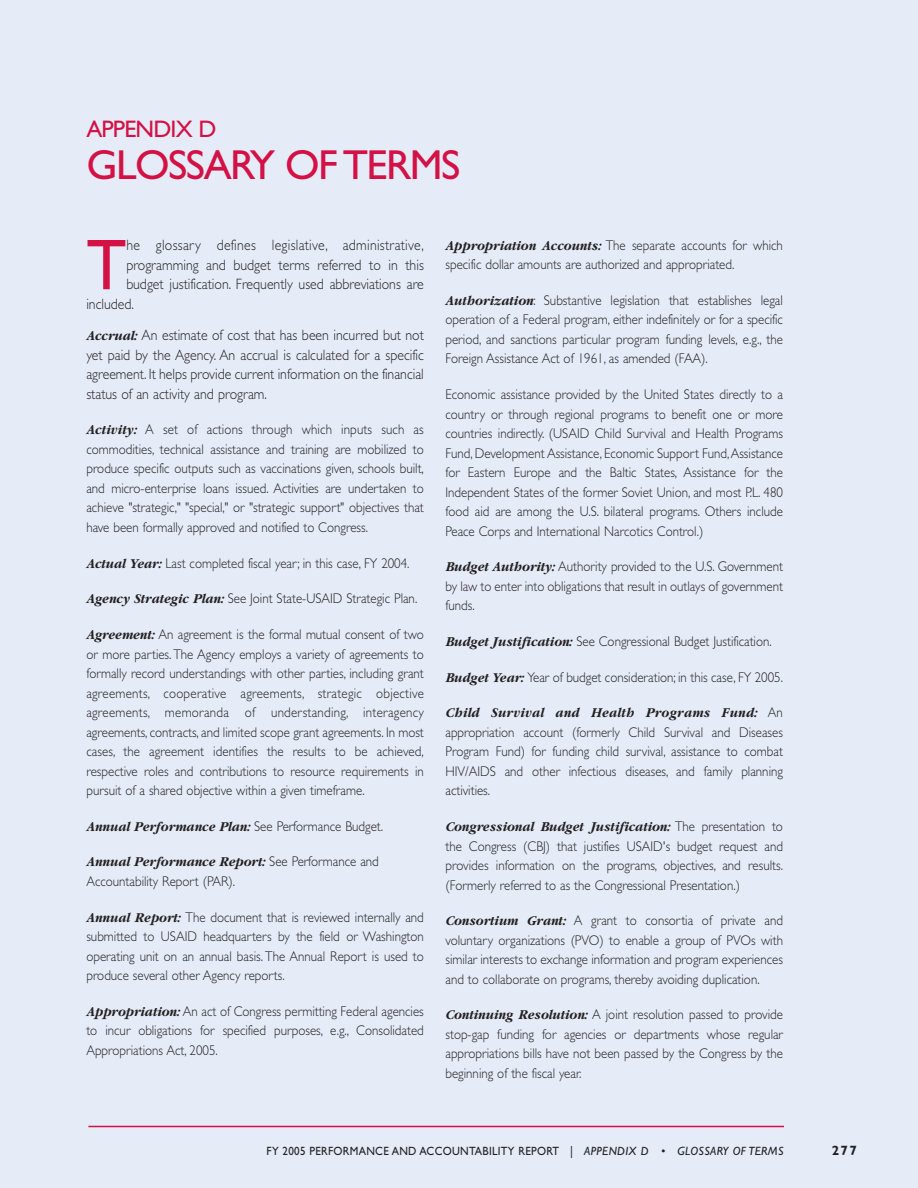
<style>
.page{position:relative;width:918px;height:1188px;background:#e5ecf8}
.page>*{position:absolute;margin:0;border:0;box-sizing:border-box;transform-origin:0 0}
.t1{font:72.15px "Gill Sans";color:#d31145;scale:.92 1}
.t2{font:42px "Gill Sans";letter-spacing:-.035em;color:#d31145}
.t3{font:24px "Gill Sans";letter-spacing:-.035em;color:#d31145}
.t4{font:300 15px/19.5px "Gill Sans";color:#231f20;text-align:justify;scale:.92 1}
.t5{font:300 15px "Gill Sans";letter-spacing:.02em;color:#231f20;scale:.92 1}
.t6{font:300 14.1px/19.5px "Gill Sans";color:#231f20;text-align:justify;scale:.92 1}
.t7{font:italic 700 14.1px "Garamond";color:#231f20;scale:.92 1}
.t8{font:italic 700 14.1px "Garamond";letter-spacing:.02em;color:#231f20;scale:.92 1}
.t9{font:700 13.5px "Gill Sans";color:#231f20}
.t10{font:12px "Gill Sans";letter-spacing:.025em;color:#231f20;scale:.92 1}
.s1{font-family:"Garamond";font-weight:700;font-style:italic;font-size:14.1px}
.s2{font-family:"Garamond";font-weight:700;font-style:italic}
.s3{font-family:"Gill Sans";font-weight:300;font-style:normal}
.s4{font-style:italic}
</style>
<div class="page">
<hr style="left:88px;top:1126px;width:696px;height:1px;background:#d31145">
<h3 class="t3" style="left:86px;top:120px;width:131px">APPENDIX D</h3>
<h2 class="t2" style="left:86px;top:150px;width:376px">GLOSSARY OF TERMS</h2>
<h1 class="t1" style="left:86px;top:240px;width:45px">T</h1>
<p class="t5" style="left:126px;top:240px;width:325px">he glossary defines legislative, administrative,</p>
<p class="t4" style="left:126px;top:257px;width:325px">programming and budget terms referred to in this</p>
<p class="t4" style="left:126px;top:276px;width:325px">budget justification. Frequently used abbreviations are</p>
<p class="t4" style="left:86px;top:296px;width:53px">included.</p>
<p class="t4" style="left:86px;top:327px;width:368px"><span class="s1">Accrual:</span> An estimate of cost that has been incurred but not yet paid by the Agency. An accrual is calculated for a specific agreement. It helps provide current information on the financial status of an activity and program.</p>
<p class="t6" style="left:86px;top:421px;width:368px"><span class="s2">Activity:</span> A set of actions through which inputs such as commodities, technical assistance and training are mobilized to produce specific outputs such as vaccinations given, schools built, and micro-enterprise loans issued. Activities are undertaken to achieve "strategic," "special," or "strategic support" objectives that have been formally approved and notified to Congress.</p>
<p class="t6" style="left:86px;top:555px;width:353px"><span class="s2">Actual Year:</span> Last completed fiscal year; in this case, FY 2004.</p>
<p class="t6" style="left:86px;top:590px;width:361px"><span class="s2">Agency Strategic Plan:</span> See Joint State-USAID Strategic Plan.</p>
<p class="t6" style="left:86px;top:626px;width:368px"><span class="s2">Agreement:</span> An agreement is the formal mutual consent of two or more parties. The Agency employs a variety of agreements to formally record understandings with other parties, including grant agreements, cooperative agreements, strategic objective agreements, memoranda of understanding, interagency agreements, contracts, and limited scope grant agreements. In most cases, the agreement identifies the results to be achieved, respective roles and contributions to resource requirements in pursuit of a shared objective within a given timeframe.</p>
<p class="t7" style="left:86px;top:821px;width:324px">Annual Performance Plan: <span class="s3">See Performance Budget.</span></p>
<p class="t7" style="left:86px;top:857px;width:319px">Annual Performance Report: <span class="s3">See Performance and</span></p>
<p class="t6" style="left:86px;top:873px;width:163px">Accountability Report (PAR).</p>
<p class="t6" style="left:86px;top:909px;width:368px"><span class="s2">Annual Report:</span> The document that is reviewed internally and submitted to USAID headquarters by the field or Washington operating unit on an annual basis. The Annual Report is used to produce several other Agency reports.</p>
<p class="t6" style="left:86px;top:1003px;width:368px"><span class="s2">Appropriation:</span> An act of Congress permitting Federal agencies to incur obligations for specified purposes, e.g., Consolidated Appropriations Act, 2005.</p>
<p class="t6" style="left:445px;top:237px;width:368px"><span class="s2">Appropriation Accounts:</span> The separate accounts for which specific dollar amounts are authorized and appropriated.</p>
<p class="t6" style="left:446px;top:292px;width:368px"><span class="s2">Authorization</span>: Substantive legislation that establishes legal operation of a Federal program, either indefinitely or for a specific period, and sanctions particular program funding levels, e.g., the Foreign Assistance Act of 1961, as amended (FAA).</p>
<p class="t6" style="left:446px;top:386px;width:368px">Economic assistance provided by the United States directly to a country or through regional programs to benefit one or more countries indirectly. (USAID Child Survival and Health Programs Fund, Development Assistance, Economic Support Fund,Assistance for Eastern Europe and the Baltic States, Assistance for the Independent States of the former Soviet Union, and most P.L. 480 food aid are among the U.S. bilateral programs. Others include Peace Corps and International Narcotics Control.)</p>
<p class="t6" style="left:446px;top:558px;width:368px"><span class="s2">Budget Authority:</span> Authority provided to the U.S. Government by law to enter into obligations that result in outlays of government funds.</p>
<p class="t6" style="left:446px;top:633px;width:356px"><span class="s2">Budget Justification:</span> See Congressional Budget Justification.</p>
<p class="t6" style="left:446px;top:669px;width:368px"><span class="s2">Budget Year:</span> Year of budget consideration; in this case, FY 2005.</p>
<p class="t8" style="left:446px;top:708px;width:368px">Child Survival and Health Programs Fund: <span class="s3">An</span></p>
<p class="t6" style="left:446px;top:724px;width:368px">appropriation account (formerly Child Survival and Diseases Program Fund) for funding child survival, assistance to combat HIV/AIDS and other infectious diseases, and family planning activities.</p>
<p class="t7" style="left:446px;top:822px;width:368px">Congressional Budget Justification: <span class="s3">The presentation to</span></p>
<p class="t6" style="left:446px;top:838px;width:368px">the Congress (CBJ) that justifies USAID's budget request and provides information on the programs, objectives, and results. (Formerly referred to as the Congressional Presentation.)</p>
<p class="t6" style="left:446px;top:912px;width:368px"><span class="s2">Consortium Grant:</span> A grant to consortia of private and voluntary organizations (PVO) to enable a group of PVOs with similar interests to exchange information and program experiences and to collaborate on programs, thereby avoiding duplication.</p>
<p class="t6" style="left:446px;top:1006px;width:368px"><span class="s2">Continuing Resolution:</span> A joint resolution passed to provide stop-gap funding for agencies or departments whose regular appropriations bills have not been passed by the Congress by the beginning of the fiscal year.</p>
<p class="t10" style="left:267px;top:1146px;width:563px">FY 2005 PERFORMANCE AND ACCOUNTABILITY REPORT | <span class="s4">APPENDIX D • GLOSSARY OF TERMS</span></p>
<p class="t9" style="left:832px;top:1146px;width:27px">277</p>
</div>
